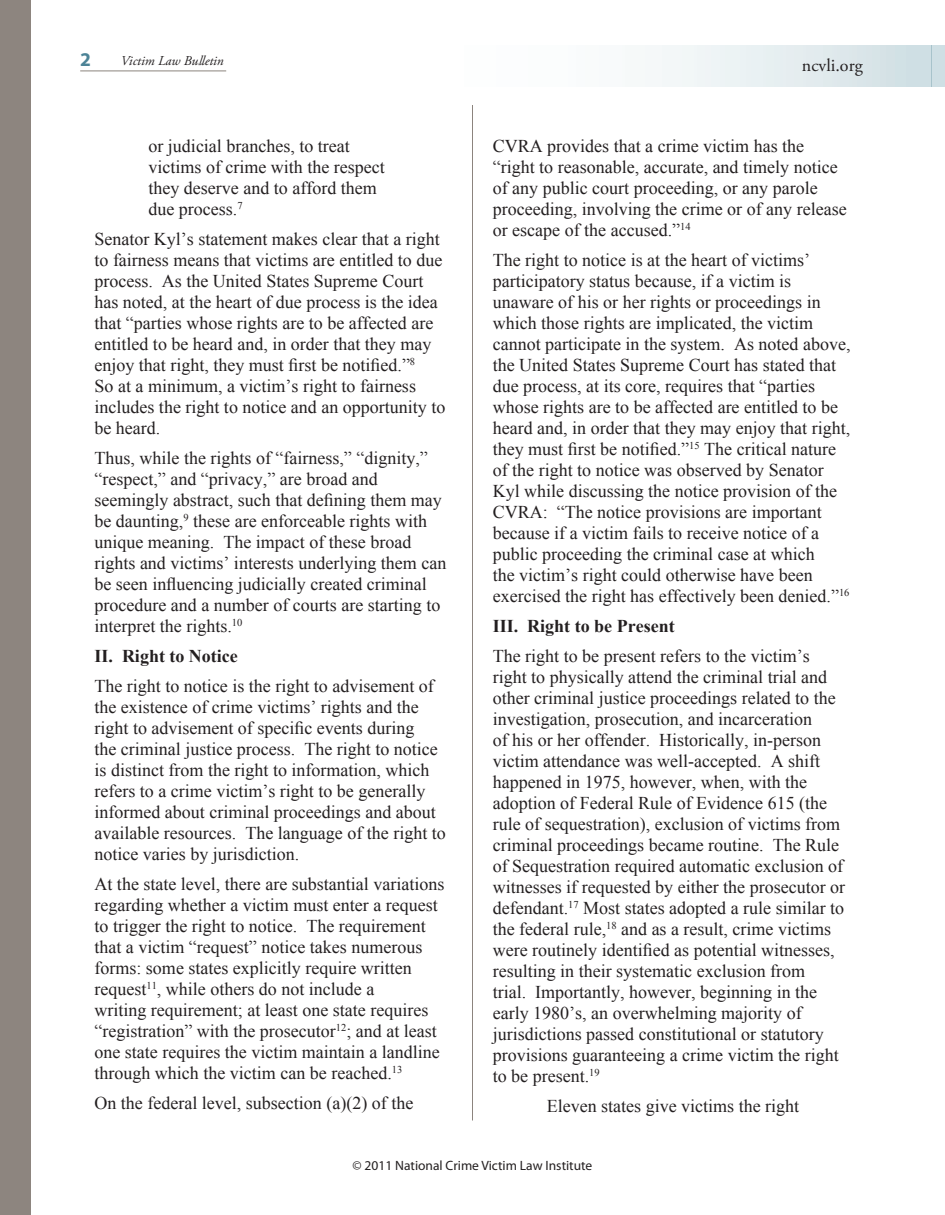
<style>
.page{position:relative;width:945px;height:1215px;background:#fff}
.page>*{position:absolute;margin:0;border:0;box-sizing:border-box;transform-origin:0 0}
.t1{font:700 19.5px "Myriad Pro";color:#4d8497}
.t2{font:18px/21px "Times New Roman";color:#231f20}
.t3{font:700 18px "Times New Roman";color:#231f20}
.t4{font:18px "Adobe Garamond Pro";color:#231f20}
.t5{font:13.5px "Myriad Pro";color:#231f20}
.t6{font:italic 13.5px "Adobe Garamond Pro";color:#231f20}
</style>
<div class="page">
<hr style="left:80px;top:71px;width:146px;height:1px;background:#8c847e">
<div style="left:932px;top:46px;width:13px;height:40px;background:#cfdfe4"></div>
<svg style="left:200px;top:46px;width:732px;height:40px"></svg>
<hr style="left:472px;top:105px;width:1px;height:1015px;background:#8c847e">
<div style="left:0;top:0;width:31px;height:1215px;background:#8c847e"></div>
<p class="t1" style="left:80px;top:47px;width:12px">2</p>
<p class="t6" style="left:121px;top:53px;width:105px">Victim Law Bulletin</p>
<p class="t2" style="left:148px;top:136px;width:238px">or judicial branches, to treat victims of crime with the respect they deserve and to afford them due process.<sup>7</sup></p>
<p class="t2" style="left:94px;top:229px;width:352px">Senator Kyl’s statement makes clear that a right to fairness means that victims are entitled to due process. As the United States Supreme Court has noted, at the heart of due process is the idea that “parties whose rights are to be affected are entitled to be heard and, in order that they may enjoy that right, they must first be notified.”<sup>8<br></sup>So at a minimum, a victim’s right to fairness includes the right to notice and an opportunity to be heard.</p>
<p class="t2" style="left:94px;top:448px;width:353px">Thus, while the rights of “fairness,” “dignity,” “respect,” and “privacy,” are broad and seemingly abstract, such that defining them may be daunting,<sup>9</sup> these are enforceable rights with unique meaning. The impact of these broad rights and victims’ interests underlying them can be seen influencing judicially created criminal procedure and a number of courts are starting to interpret the rights.<sup>10</sup></p>
<p class="t3" style="left:94px;top:644px;width:145px">II. Right to Notice</p>
<p class="t2" style="left:94px;top:676px;width:353px">The right to notice is the right to advisement of the existence of crime victims’ rights and the right to advisement of specific events during<br>the criminal justice process. The right to notice is distinct from the right to information, which refers to a crime victim’s right to be generally informed about criminal proceedings and about available resources. The language of the right to notice varies by jurisdiction.</p>
<p class="t2" style="left:94px;top:874px;width:351px">At the state level, there are substantial variations regarding whether a victim must enter a request to trigger the right to notice. The requirement that a victim “request” notice takes numerous forms: some states explicitly require written request<sup>11</sup>, while others do not include a<br>writing requirement; at least one state requires “registration” with the prosecutor<sup>12</sup>; and at least one state requires the victim maintain a landline through which the victim can be reached.<sup>13</sup></p>
<p class="t2" style="left:94px;top:1093px;width:320px">On the federal level, subsection (a)(2) of the</p>
<p class="t4" style="left:802px;top:54px;width:62px">ncvli.org</p>
<p class="t2" style="left:493px;top:136px;width:355px">CVRA provides that a crime victim has the “right to reasonable, accurate, and timely notice of any public court proceeding, or any parole proceeding, involving the crime or of any release or escape of the accused.”<sup>14</sup></p>
<p class="t2" style="left:493px;top:250px;width:359px">The right to notice is at the heart of victims’ participatory status because, if a victim is unaware of his or her rights or proceedings in which those rights are implicated, the victim cannot participate in the system. As noted above, the United States Supreme Court has stated that due process, at its core, requires that “parties whose rights are to be affected are entitled to be heard and, in order that they may enjoy that right, they must first be notified.”<sup>15</sup> The critical nature of the right to notice was observed by Senator Kyl while discussing the notice provision of the CVRA: “The notice provisions are important because if a victim fails to receive notice of a public proceeding the criminal case at which<br>the victim’s right could otherwise have been exercised the right has effectively been denied.”<sup>16</sup></p>
<p class="t3" style="left:493px;top:614px;width:183px">III. Right to be Present</p>
<p class="t2" style="left:493px;top:646px;width:354px">The right to be present refers to the victim’s right to physically attend the criminal trial and other criminal justice proceedings related to the investigation, prosecution, and incarceration<br>of his or her offender. Historically, in-person victim attendance was well-accepted. A shift happened in 1975, however, when, with the adoption of Federal Rule of Evidence 615 (the rule of sequestration), exclusion of victims from criminal proceedings became routine. The Rule of Sequestration required automatic exclusion of witnesses if requested by either the prosecutor or defendant.<sup>17</sup> Most states adopted a rule similar to the federal rule,<sup>18</sup> and as a result, crime victims were routinely identified as potential witnesses, resulting in their systematic exclusion from<br>trial. Importantly, however, beginning in the early 1980’s, an overwhelming majority of jurisdictions passed constitutional or statutory provisions guaranteeing a crime victim the right to be present.<sup>19</sup></p>
<p class="t2" style="left:547px;top:1096px;width:254px">Eleven states give victims the right</p>
<p class="t5" style="left:353px;top:1157px;width:241px">© 2011 National Crime Victim Law Institute</p>
</div>
